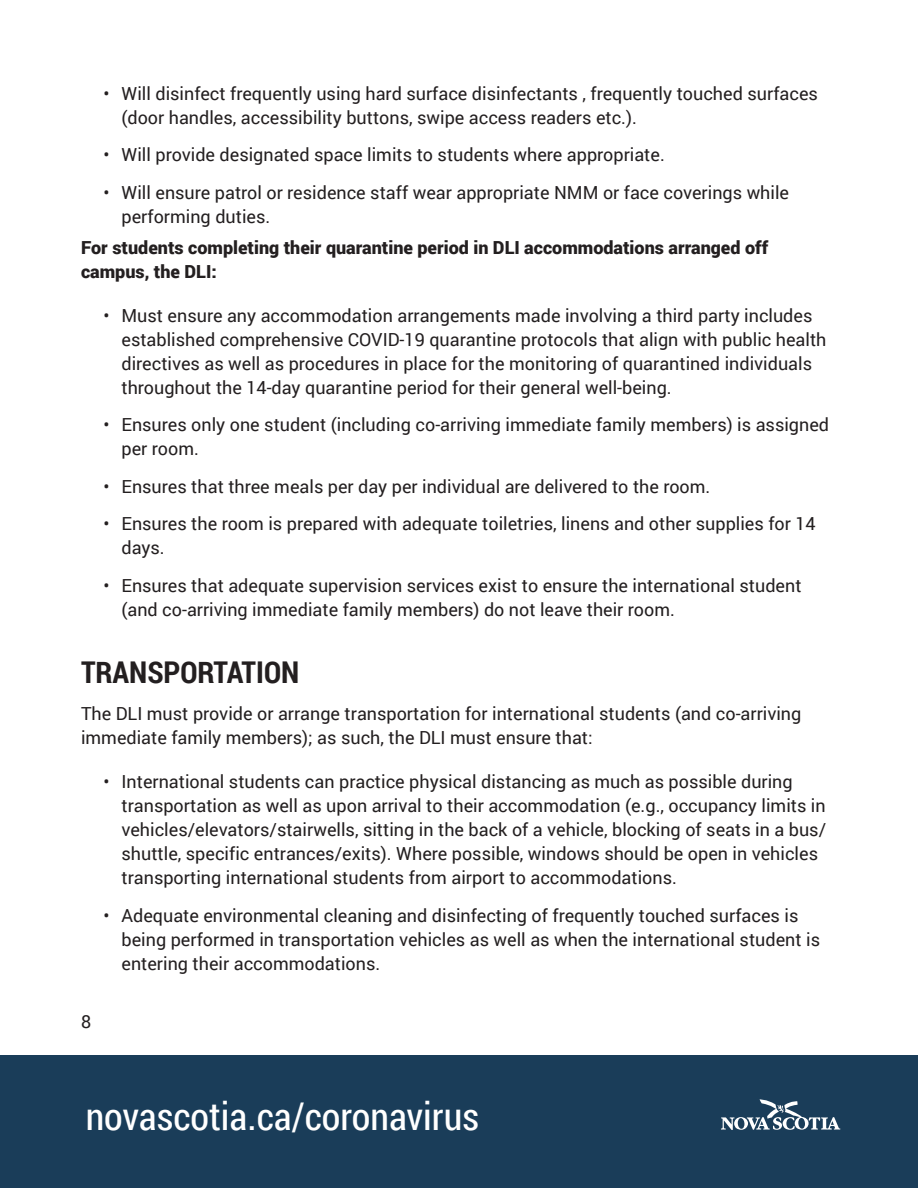
<style>
.page{position:relative;width:918px;height:1188px;background:#fff}
.page>*{position:absolute;margin:0;border:0;box-sizing:border-box;transform-origin:0 0}
.t1{font:38.25px "Roboto Condensed";color:#fff}
.Subhead_1{font:700 30px "Roboto Condensed";color:#231f20}
.Bullets_1{font:18px/24px "Roboto";color:#231f20}
.Body{font:18px/24px "Roboto";color:#231f20}
.Body-2{font:900 18px/24px "Roboto";color:#231f20}
</style>
<div class="page">
<div style="left:0;top:1055px;width:918px;height:133px;background:#1a3d59"></div>
<svg style="left:721px;top:1099px;width:119px;height:31px"></svg>
<p class="Bullets_1" style="left:122px;top:81px;width:698px;text-indent:-18px">• Will disinfect frequently using hard surface disinfectants , frequently touched surfaces (door handles, accessibility buttons, swipe access readers etc.).</p>
<p class="Bullets_1" style="left:104px;top:142px;width:563px">• Will provide designated space limits to students where appropriate.</p>
<p class="Bullets_1" style="left:122px;top:180px;width:669px;text-indent:-18px">• Will ensure patrol or residence staff wear appropriate NMM or face coverings while performing duties.</p>
<p class="Body-2" style="left:81px;top:234px;width:689px">For students completing their quarantine period in DLI accommodations arranged off campus, the DLI:</p>
<p class="Bullets_1" style="left:122px;top:303px;width:707px;text-indent:-18px">• Must ensure any accommodation arrangements made involving a third party includes established comprehensive COVID-19 quarantine protocols that align with public health directives as well as procedures in place for the monitoring of quarantined individuals throughout the 14-day quarantine period for their general well-being.</p>
<p class="Bullets_1" style="left:122px;top:412px;width:709px;text-indent:-18px">• Ensures only one student (including co-arriving immediate family members) is assigned per room.</p>
<p class="Bullets_1" style="left:104px;top:474px;width:608px">• Ensures that three meals per day per individual are delivered to the room.</p>
<p class="Bullets_1" style="left:122px;top:511px;width:696px;text-indent:-18px">• Ensures the room is prepared with adequate toiletries, linens and other supplies for 14 days.</p>
<p class="Bullets_1" style="left:122px;top:573px;width:682px;text-indent:-18px">• Ensures that adequate supervision services exist to ensure the international student (and co-arriving immediate family members) do not leave their room.</p>
<p class="Subhead_1" style="left:81px;top:651px;width:220px">TRANSPORTATION</p>
<p class="Body" style="left:81px;top:701px;width:722px">The DLI must provide or arrange transportation for international students (and co-arriving immediate family members); as such, the DLI must ensure that:</p>
<p class="Bullets_1" style="left:122px;top:769px;width:706px;text-indent:-18px">• International students can practice physical distancing as much as possible during transportation as well as upon arrival to their accommodation (e.g., occupancy limits in vehicles/elevators/stairwells, sitting in the back of a vehicle, blocking of seats in a bus/ shuttle, specific entrances/exits). Where possible, windows should be open in vehicles transporting international students from airport to accommodations.</p>
<p class="Bullets_1" style="left:122px;top:903px;width:700px;text-indent:-18px">• Adequate environmental cleaning and disinfecting of frequently touched surfaces is being performed in transportation vehicles as well as when the international student is entering their accommodations.</p>
<p class="Bullets_1" style="left:81px;top:1008px;width:12px">8</p>
<h1 class="t1" style="left:86px;top:1090px;width:395px">novascotia.ca/coronavirus</h1>
</div>
